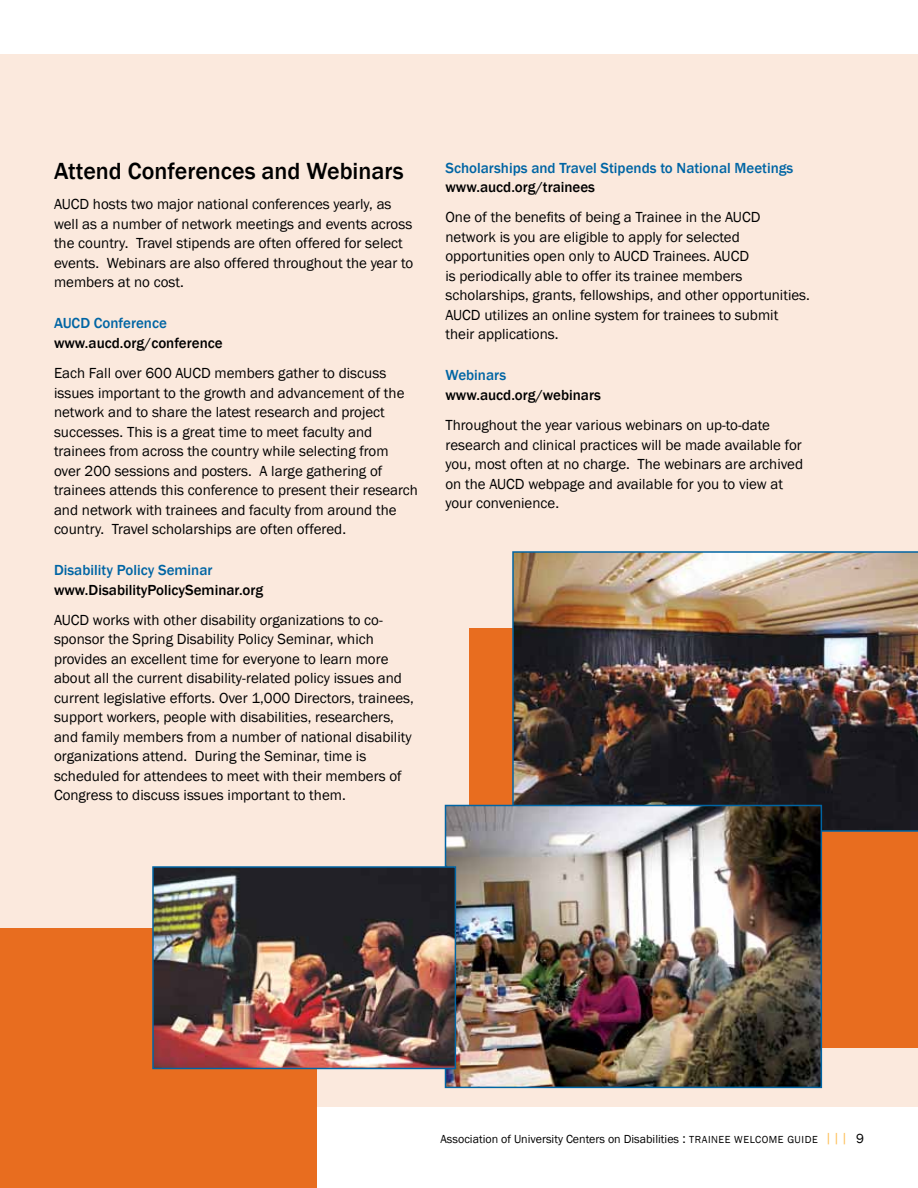
<style>
.page{position:relative;width:918px;height:1188px;background:#fff}
.page>*{position:absolute;margin:0;border:0;box-sizing:border-box;transform-origin:0 0}
.body-2nd_subheads{font:500 24px "Franklin Gothic";color:#000}
.body-main_10_13{font:15px/19.5px "Franklin Gothic";color:#000}
.body-website_sp_afte{font:500 15px "Franklin Gothic";color:#000}
.body-subheads_blue_N{font:500 15px "Franklin Gothic";color:#0065a4}
.t1{font:12px "Franklin Gothic";color:#000}
.s1{font-size:13.5px}
.s2{font-size:10.5px}
.s3{font-size:13.5px;color:#fdbe56}
</style>
<div class="page">
<div style="left:0;top:54px;width:918px;height:1053px;background:#fbe9dd"></div>
<div style="left:0;top:928px;width:316px;height:260px;background:#e86d1f"></div>
<div style="left:470px;top:628px;width:448px;height:420px;background:#e86d1f"></div>
<img style="left:512px;top:551px;width:406px;height:281px">
<img style="left:448px;top:808px;width:371px;height:277px">
<div style="left:445px;top:805px;width:377px;height:283px;border:2px solid #0065a4"></div>
<img style="left:155px;top:869px;width:298px;height:197px">
<div style="left:152px;top:866px;width:304px;height:203px;border:2px solid #0065a4"></div>
<p class="body-2nd_subheads" style="left:54px;top:156px;width:351px">Attend Conferences and Webinars</p>
<p class="body-main_10_13" style="left:54px;top:195px;width:361px">AUCD hosts two major national conferences yearly, as well as a number of network meetings and events across the country. Travel stipends are often offered for select events. Webinars are also offered throughout the year to members at no cost.</p>
<p class="body-subheads_blue_N" style="left:54px;top:314px;width:114px">AUCD Conference</p>
<p class="body-website_sp_afte" style="left:54px;top:333px;width:170px">www.aucd.org/conference</p>
<p class="body-main_10_13" style="left:54px;top:364px;width:366px">Each Fall over 600 AUCD members gather to discuss issues important to the growth and advancement of the network and to share the latest research and project successes. This is a great time to meet faculty and trainees from across the country while selecting from over 200 sessions and posters. A large gathering of trainees attends this conference to present their research and network with trainees and faculty from around the country. Travel scholarships are often offered.</p>
<p class="body-subheads_blue_N" style="left:54px;top:561px;width:160px">Disability Policy Seminar</p>
<p class="body-website_sp_afte" style="left:54px;top:580px;width:211px">www.DisabilityPolicySeminar.org</p>
<p class="body-main_10_13" style="left:54px;top:610px;width:362px">AUCD works with other disability organizations to co&shy;sponsor the Spring Disability Policy Seminar, which provides an excellent time for everyone to learn more about all the current disability-related policy issues and current legislative efforts. Over 1,000 Directors, trainees, support workers, people with disabilities, researchers, and family members from a number of national disability organizations attend. During the Seminar, time is scheduled for attendees to meet with their members of Congress to discuss issues important to them.</p>
<p class="body-subheads_blue_N" style="left:446px;top:158px;width:349px">Scholarships and Travel Stipends to National Meetings</p>
<p class="body-website_sp_afte" style="left:446px;top:178px;width:151px">www.aucd.org/trainees</p>
<p class="body-main_10_13" style="left:446px;top:208px;width:366px">One of the benefits of being a Trainee in the AUCD network is you are eligible to apply for selected opportunities open only to AUCD Trainees. AUCD<br>is periodically able to offer its trainee members scholarships, grants, fellowships, and other opportunities.<br>AUCD utilizes an online system for trainees to submit their applications.</p>
<p class="body-subheads_blue_N" style="left:446px;top:366px;width:62px">Webinars</p>
<p class="body-website_sp_afte" style="left:446px;top:386px;width:157px">www.aucd.org/webinars</p>
<p class="body-main_10_13" style="left:446px;top:416px;width:359px">Throughout the year various webinars on up-to-date research and clinical practices will be made available for you, most often at no charge. The webinars are archived on the AUCD webpage and available for you to view at your convenience.</p>
<p class="t1" style="left:441px;top:1132px;width:425px">Association of University Centers on Disabilities <span class="s1">:</span> <span class="s2">TRAINEE WELCOME GUIDE</span> <span class="s3">|||</span> <span class="s1">9</span></p>
</div>
